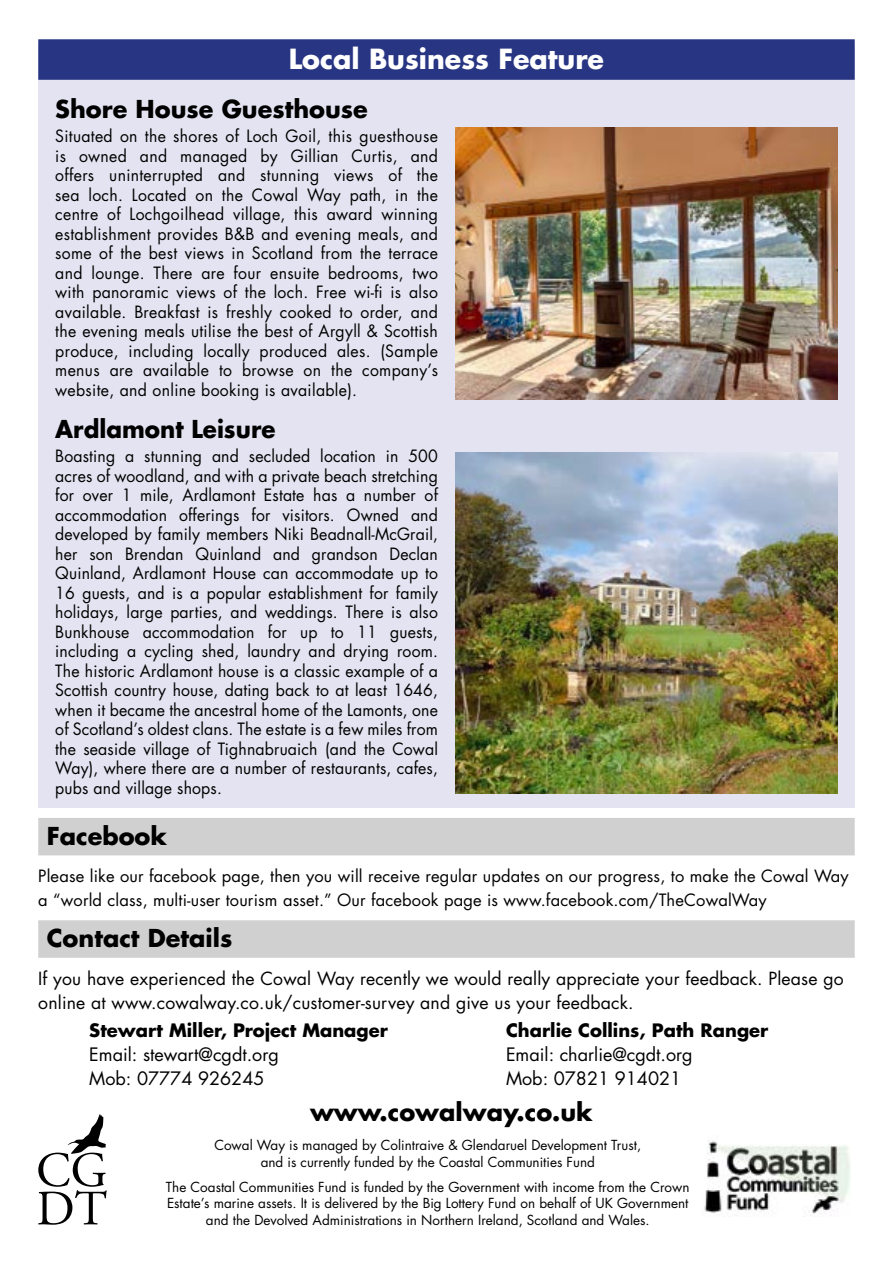
<style>
.page{position:relative;width:893px;height:1263px;background:#fff}
.page>*{position:absolute;margin:0;border:0;box-sizing:border-box;transform-origin:0 0}
.t1{font:700 27px "Futura Std";color:#fff}
.t2{font:700 24px "Futura Std";color:#000}
.t3{font:700 24px "Futura Std";color:#000;scale:.96 1}
.t4{font:18px/24px "Futura Std";color:#000}
.t5{font:700 18px "Futura Std";color:#000}
.t6{font:17.7px/24px "Futura Std";letter-spacing:.01em;color:#000}
.t7{font:16.5px/19.5px "Futura Std";letter-spacing:.01em;color:#000;text-align:justify;scale:.96 1}
.t8{font:16.5px/24px "Futura Std";letter-spacing:.01em;color:#000}
.t9{font:13.5px/16.5px "Futura Std";color:#000;text-align:center}
</style>
<div class="page">
<div style="left:38px;top:920px;width:817px;height:38px;background:#d0d0d0"></div>
<svg style="left:38px;top:1114px;width:69px;height:111px"></svg>
<img style="left:704px;top:1141px;width:146px;height:75px">
<div style="left:38px;top:47px;width:817px;height:761px;background:#e4e3f1"></div>
<div style="left:38px;top:39px;width:817px;height:41px;background:#283583"></div>
<img style="left:455px;top:128px;width:383px;height:272px">
<img style="left:455px;top:453px;width:383px;height:340px">
<div style="left:38px;top:818px;width:817px;height:37px;background:#d0d0d0"></div>
<h1 class="t1" style="left:289px;top:41px;width:317px">Local Business Feature</h1>
<h2 class="t2" style="left:55px;top:93px;width:314px">Shore House Guesthouse</h2>
<p class="t7" style="left:55px;top:126px;width:400px">Situated on the shores of Loch Goil, this guesthouse is owned and managed by Gillian Curtis, and offers uninterrupted and stunning views of the sea loch. Located on the Cowal Way path, in the centre of Lochgoilhead village, this award winning establishment provides B&amp;B and evening meals, and some of the best views in Scotland from the terrace and lounge. There are four ensuite bedrooms, two with panoramic views of the loch. Free wi-fi is also available. Breakfast is freshly cooked to order, and the evening meals utilise the best of Argyll &amp; Scottish produce, including locally produced ales. (Sample menus are available to browse on the company’s website, and online booking is available).</p>
<h2 class="t3" style="left:55px;top:413px;width:231px">Ardlamont Leisure</h2>
<p class="t7" style="left:55px;top:447px;width:400px">Boasting a stunning and secluded location in 500 acres of woodland, and with a private beach stretching for over 1 mile, Ardlamont Estate has a number of accommodation offerings for visitors. Owned and developed by family members Niki Beadnall-McGrail, her son Brendan Quinland and grandson Declan Quinland, Ardlamont House can accommodate up to 16 guests, and is a popular establishment for family holidays, large parties, and weddings. There is also Bunkhouse accommodation for up to 11 guests, including a cycling shed, laundry and drying room.<br>The historic Ardlamont house is a classic example of a Scottish country house, dating back to at least 1646, when it became the ancestral home of the Lamonts, one of Scotland’s oldest clans. The estate is a few miles from the seaside village of Tighnabruaich (and the Cowal Way), where there are a number of restaurants, cafes, pubs and village shops.</p>
<h2 class="t2" style="left:47px;top:820px;width:122px">Facebook</h2>
<p class="t8" style="left:38px;top:864px;width:812px">Please like our facebook page, then you will receive regular updates on our progress, to make the Cowal Way a “world class, multi-user tourism asset.” Our facebook page is www.facebook.com/TheCowalWay</p>
<h2 class="t2" style="left:47px;top:922px;width:187px">Contact Details</h2>
<p class="t6" style="left:38px;top:966px;width:807px">If you have experienced the Cowal Way recently we would really appreciate your feedback. Please go online at www.cowalway.co.uk/customer-survey and give us your feedback.</p>
<p class="t5" style="left:89px;top:1018px;width:300px">Stewart Miller, Project Manager</p>
<p class="t4" style="left:89px;top:1042px;width:191px">Email: stewart@cgdt.org<br>Mob: 07774 926245</p>
<p class="t5" style="left:506px;top:1018px;width:264px">Charlie Collins, Path Ranger</p>
<p class="t4" style="left:506px;top:1042px;width:188px">Email: charlie@cgdt.org<br>Mob: 07821 914021</p>
<h2 class="t2" style="left:310px;top:1096px;width:284px">www.cowalway.co.uk</h2>
<p class="t9" style="left:214px;top:1137px;width:428px">Cowal Way is managed by Colintraive &amp; Glendaruel Development Trust, and is currently funded by the Coastal Communities Fund</p>
<p class="t9" style="left:166px;top:1178px;width:525px">The Coastal Communities Fund is funded by the Government with income from the Crown<br>Estate’s marine assets. It is delivered by the Big Lottery Fund on behalf of UK Government and the Devolved Administrations in Northern Ireland, Scotland and Wales.</p>
</div>
